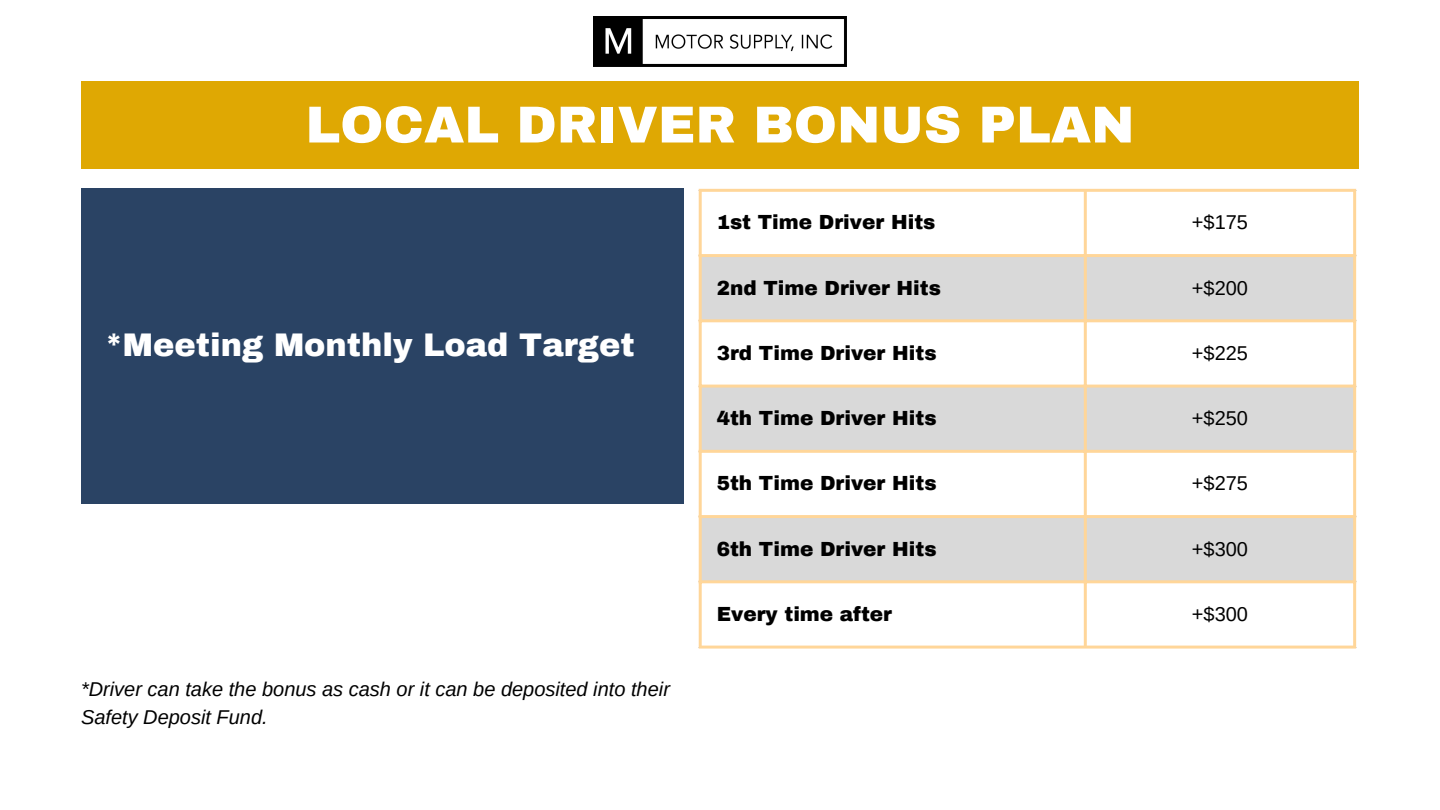
<style>
.page{position:relative;width:1440px;height:810px;background:#fff}
.page>*{position:absolute;margin:0;border:0;box-sizing:border-box;transform-origin:0 0}
.t1{font:900 52px "Archivo";color:#fff}
.t2{font:900 32px "Archivo";color:#fff}
.t3{font:900 20px "Archivo";color:#000}
.t4{font:italic 20px/27.8px "Arimo";color:#000}
.t5{font:20px "Arimo";color:#000}
</style>
<div class="page">
<div style="left:81px;top:81px;width:1278px;height:87px;background:#dfa803"></div>
<div style="left:81px;top:189px;width:602px;height:315px;background:#2a4364"></div>
<svg style="left:702px;top:192px;width:651px;height:454px"></svg>
<svg style="left:702px;top:257px;width:651px;height:323px;fill:#d9d9d9"></svg>
<hr style="left:699px;top:192px;width:3px;height:454px;background:#ffd699">
<hr style="left:1084px;top:192px;width:3px;height:454px;background:#ffd699">
<hr style="left:1353px;top:192px;width:3px;height:454px;background:#ffd699">
<hr style="left:699px;top:189px;width:657px;height:3px;background:#ffd699">
<hr style="left:699px;top:254px;width:657px;height:3px;background:#ffd699">
<hr style="left:699px;top:319px;width:657px;height:3px;background:#ffd699">
<hr style="left:699px;top:385px;width:657px;height:3px;background:#ffd699">
<hr style="left:699px;top:450px;width:657px;height:3px;background:#ffd699">
<hr style="left:699px;top:515px;width:657px;height:3px;background:#ffd699">
<hr style="left:699px;top:580px;width:657px;height:3px;background:#ffd699">
<hr style="left:699px;top:646px;width:657px;height:3px;background:#ffd699">
<img style="left:594px;top:17px;width:253px;height:49px">
<h1 class="t1" style="left:305px;top:97px;width:831px">LOCAL DRIVER BONUS PLAN</h1>
<p class="t3" style="left:717px;top:212px;width:220px">1st Time Driver Hits</p>
<p class="t5" style="left:1192px;top:211px;width:58px">+$175</p>
<h2 class="t2" style="left:105px;top:328px;width:531px">*Meeting Monthly Load Target</h2>
<p class="t4" style="left:81px;top:675px;width:590px">*Driver can take the bonus as cash or it can be deposited into their<br>Safety Deposit Fund.</p>
<p class="t3" style="left:717px;top:277px;width:226px">2nd Time Driver Hits</p>
<p class="t5" style="left:1192px;top:276px;width:58px">+$200</p>
<p class="t3" style="left:717px;top:342px;width:221px">3rd Time Driver Hits</p>
<p class="t5" style="left:1192px;top:342px;width:58px">+$225</p>
<p class="t3" style="left:717px;top:408px;width:221px">4th Time Driver Hits</p>
<p class="t5" style="left:1192px;top:407px;width:58px">+$250</p>
<p class="t3" style="left:717px;top:473px;width:221px">5th Time Driver Hits</p>
<p class="t5" style="left:1192px;top:472px;width:58px">+$275</p>
<p class="t3" style="left:717px;top:538px;width:221px">6th Time Driver Hits</p>
<p class="t5" style="left:1192px;top:537px;width:58px">+$300</p>
<p class="t3" style="left:717px;top:603px;width:177px">Every time after</p>
<p class="t5" style="left:1192px;top:603px;width:58px">+$300</p>
</div>
